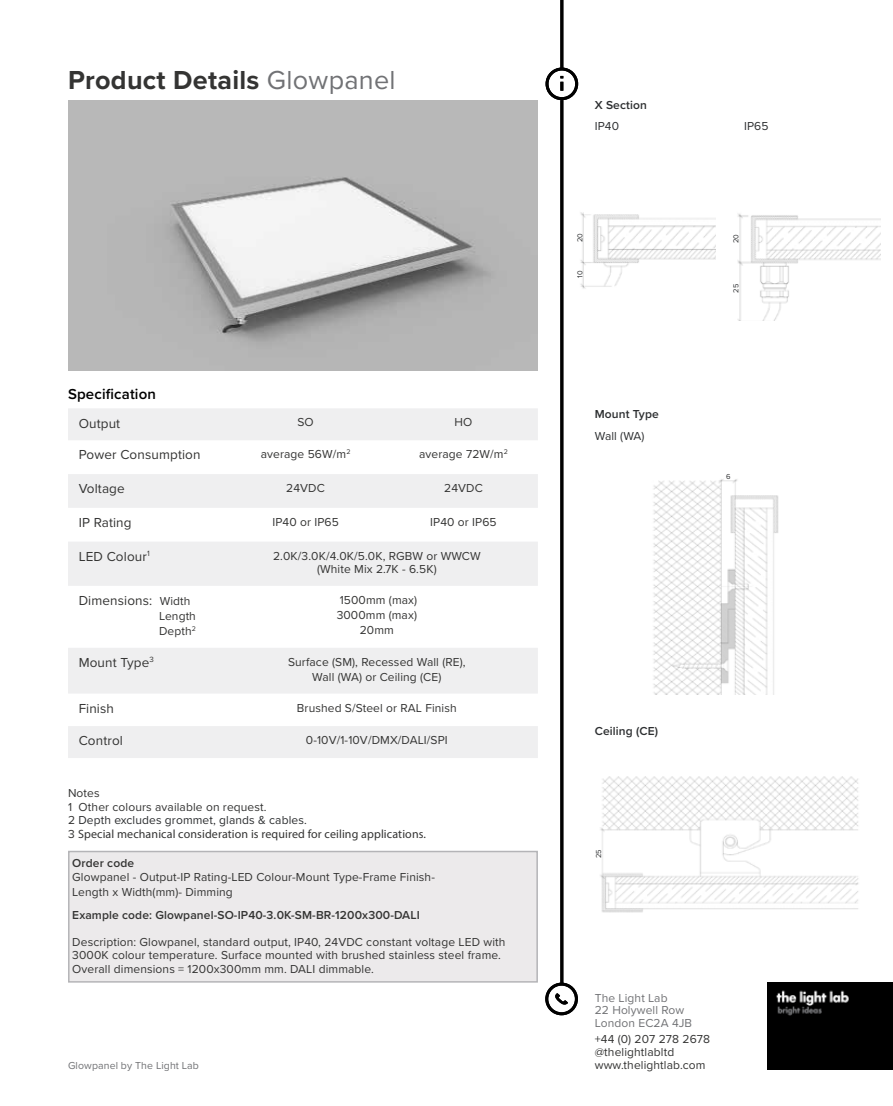
<style>
.page{position:relative;width:893px;height:1106px;background:#fff}
.page>*{position:absolute;margin:0;border:0;box-sizing:border-box;transform-origin:0 0}
.t1{font:700 27px "Proxima Nova";letter-spacing:.01em;color:#343433}
.t2{font:600 15px "Proxima Nova";letter-spacing:.01em;color:#000}
.t3{font:13.5px "Proxima Nova";letter-spacing:.01em;color:#343433}
.t4{font:12px/13.5px "Proxima Nova";letter-spacing:.01em;color:#343433}
.t5{font:12px "Myriad Pro";letter-spacing:.01em;color:#343433}
.t6{font:600 12px "Proxima Nova";letter-spacing:.01em;color:#343433}
.t7{font:12px/12.8px "Proxima Nova";letter-spacing:.01em;color:#717275}
.t8{font:600 12px "Proxima Nova";letter-spacing:.01em;color:#2c2e30}
.t9{font:12px "Proxima Nova";letter-spacing:.01em;color:#2c2e30}
.t10{font:10.5px "Proxima Nova";letter-spacing:.01em;color:#717275}
.t11{font:7.5px "Proxima Nova";letter-spacing:.01em;color:#2c2e30}
.s1{font-weight:400;color:#717275}
.s2{font-size:12px}
.s3{color:#2c2e30}
.s4{font-family:"Proxima Nova"}
</style>
<div class="page">
<img style="left:767px;top:1064px;width:126px;height:5px">
<img style="left:767px;top:983px;width:126px;height:81px">
<img style="left:580px;top:212px;width:135px;height:77px">
<img style="left:653px;top:479px;width:126px;height:215px">
<hr style="left:560px;top:0;width:3px;height:69px;background:#000">
<hr style="left:560px;top:100px;width:3px;height:884px;background:#000">
<div style="left:545px;top:67px;width:33px;height:33px;border:3px solid #000;border-radius:50%"></div>
<svg style="left:560px;top:76px;width:3px;height:15px"></svg>
<div style="left:545px;top:982px;width:33px;height:33px;border:3px solid #000;border-radius:50%"></div>
<svg style="left:555px;top:993px;width:13px;height:12px"></svg>
<div style="left:68px;top:850px;width:470px;height:132px;background:#eceaeb;border:2px solid #949498"></div>
<img style="left:600px;top:776px;width:259px;height:137px">
<img style="left:737px;top:213px;width:143px;height:107px">
<img style="left:68px;top:101px;width:470px;height:269px">
<svg style="left:68px;top:408px;width:470px;height:350px;fill:#efeff0"></svg>
<h1 class="t1" style="left:68px;top:60px;width:329px">Product Details <span class="s1">Glowpanel</span></h1>
<p class="t2" style="left:68px;top:383px;width:89px">Specification</p>
<p class="t3" style="left:79px;top:413px;width:43px">Output</p>
<p class="t4" style="left:297px;top:415px;width:18px">SO</p>
<p class="t4" style="left:455px;top:415px;width:19px">HO</p>
<p class="t3" style="left:79px;top:445px;width:123px">Power Consumption</p>
<p class="t4" style="left:261px;top:447px;width:91px">average 56W/m<sup>2</sup></p>
<p class="t4" style="left:419px;top:447px;width:90px">average 72W/m<sup>2</sup></p>
<p class="t3" style="left:79px;top:478px;width:48px">Voltage</p>
<p class="t4" style="left:286px;top:481px;width:40px">24VDC</p>
<p class="t4" style="left:444px;top:481px;width:40px">24VDC</p>
<p class="t3" style="left:79px;top:512px;width:54px">IP Rating</p>
<p class="t4" style="left:272px;top:514px;width:68px">IP40 or IP65</p>
<p class="t4" style="left:430px;top:514px;width:68px">IP40 or IP65</p>
<p class="t3" style="left:79px;top:546px;width:73px">LED Colour<sup>1</sup></p>
<p class="t4" style="left:273px;top:548px;width:209px;text-align:center">2.0K/3.0K/4.0K/5.0K, RGBW or WWCW (White Mix 2.7K - 6.5K)</p>
<p class="t3" style="left:79px;top:590px;width:113px">Dimensions: <span class="s2">Width</span></p>
<p class="t4" style="left:159px;top:608px;width:38px;line-height:15px">Length<br>Depth<sup>2</sup></p>
<p class="t4" style="left:337px;top:592px;width:82px;line-height:15px;text-align:center">1500mm (max)<br>3000mm (max)<br>20mm</p>
<p class="t3" style="left:79px;top:652px;width:77px">Mount Type<sup>3</sup></p>
<p class="t4" style="left:288px;top:653px;width:179px;line-height:15px;text-align:center">Surface (SM), Recessed Wall (RE),<br>Wall (WA) or Ceiling (CE)</p>
<p class="t3" style="left:79px;top:698px;width:37px">Finish</p>
<p class="t4" style="left:297px;top:700px;width:161px">Brushed S/Steel or RAL Finish</p>
<p class="t3" style="left:79px;top:730px;width:46px">Control</p>
<p class="t4" style="left:306px;top:732px;width:143px">0-10V/1-10V/DMX/DALI/SPI</p>
<p class="t4" style="left:68px;top:786px;width:240px">Notes<br>1 Other colours available on request.<br>2 <span class="s3">Depth excludes grommet, glands &amp; cables.</span></p>
<p class="t5" style="left:68px;top:826px;width:359px"><span class="s4">3</span> Special mechanical consideration is required for ceiling applications.</p>
<p class="t6" style="left:72px;top:854px;width:63px">Order code</p>
<p class="t4" style="left:72px;top:869px;width:364px;line-height:15px">Glowpanel - Output-IP Rating-LED Colour-Mount Type-Frame Finish-<br>Length x Width(mm)- Dimming</p>
<p class="t6" style="left:72px;top:905px;width:349px">Example code: Glowpanel-SO-IP40-3.0K-SM-BR-1200x300-DALI</p>
<p class="t4" style="left:72px;top:934px;width:435px">Description: Glowpanel, standard output, IP40, 24VDC constant voltage LED with<br>3000K colour temperature. Surface mounted with brushed stainless steel frame.<br>Overall dimensions = 1200x300mm mm. DALI dimmable.</p>
<p class="t10" style="left:68px;top:1057px;width:132px">Glowpanel by The Light Lab</p>
<p class="t8" style="left:595px;top:96px;width:54px">X Section</p>
<p class="t9" style="left:595px;top:117px;width:26px">IP40</p>
<p class="t9" style="left:744px;top:117px;width:26px">IP65</p>
<p class="t11" style="left:574px;top:242px;width:11px;rotate:-90deg">20</p>
<p class="t11" style="left:574px;top:278px;width:9px;rotate:-90deg">10</p>
<p class="t11" style="left:730px;top:243px;width:11px;rotate:-90deg">20</p>
<p class="t11" style="left:730px;top:293px;width:10px;rotate:-90deg">25</p>
<p class="t8" style="left:595px;top:405px;width:66px">Mount Type</p>
<p class="t9" style="left:595px;top:427px;width:51px">Wall (WA)</p>
<p class="t11" style="left:726px;top:470px;width:6px">6</p>
<p class="t8" style="left:595px;top:721px;width:65px">Ceiling (CE)</p>
<p class="t11" style="left:593px;top:858px;width:10px;rotate:-90deg">25</p>
<p class="t7" style="left:595px;top:990px;width:99px">The Light Lab<br>22 Holywell Row<br>London EC2A 4JB</p>
<p class="t4" style="left:595px;top:1032px;width:117px;line-height:12.8px">+44 (0) 207 278 2678 @thelightlabltd www.thelightlab.com</p>
</div>
